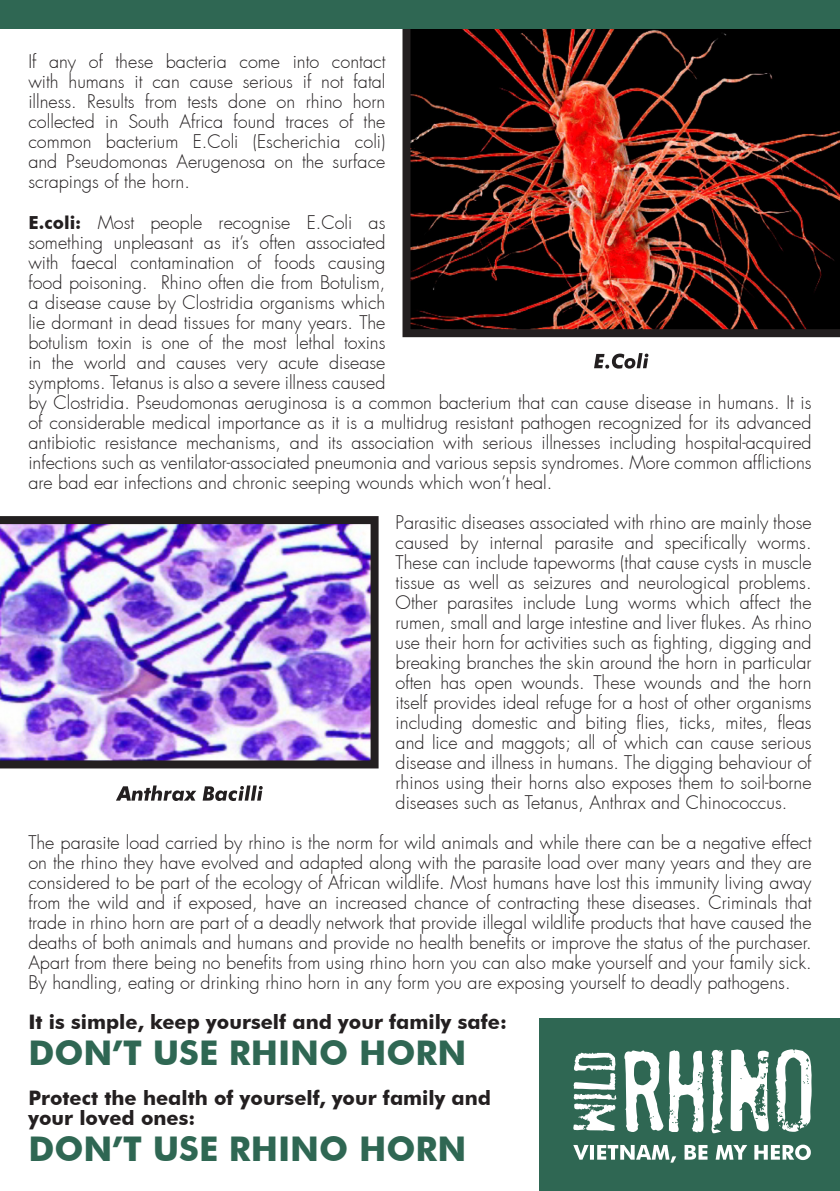
<style>
.page{position:relative;width:840px;height:1191px;background:#fff}
.page>*{position:absolute;margin:0;border:0;box-sizing:border-box;transform-origin:0 0}
.t1{font:700 34px "Futura BT";color:#2f6753}
.t2{font:700 20px "Futura BT";color:#231f20}
.t3{font:300 18px/20px "Futura";color:#231f20;text-align:justify}
.s1{font-family:"Futura BT";font-weight:700}
</style>
<div class="page">
<div style="left:539px;top:1018px;width:300px;height:173px;background:#2f6753"></div>
<img style="left:402px;top:28px;width:437px;height:309px">
<div style="left:0;top:0;width:839px;height:28px;background:#2f6753"></div>
<svg style="left:624px;top:1049px;width:187px;height:84px"></svg>
<svg style="left:573px;top:1052px;width:43px;height:79px"></svg>
<svg style="left:573px;top:1144px;width:237px;height:18px"></svg>
<img style="left:0;top:516px;width:378px;height:252px">
<svg style="left:116px;top:785px;width:146px;height:16px"></svg>
<svg style="left:594px;top:353px;width:54px;height:16px"></svg>
<p class="t3" style="left:28px;top:52px;width:358px">If any of these bacteria come into contact with humans it can cause serious if not fatal illness. Results from tests done on rhino horn collected in South Africa found traces of the common bacterium E.Coli (Escherichia coli) and Pseudomonas Aerugenosa on the surface scrapings of the horn.</p>
<p class="t3" style="left:28px;top:212px;width:784px;text-align:left"><span class="s1">E.coli:</span> Most people recognise E.Coli as<br>something unpleasant as it’s often associated<br>with faecal contamination of foods causing<br>food poisoning. Rhino often die from Botulism,<br>a disease cause by Clostridia organisms which<br>lie dormant in dead tissues for many years. The<br>botulism toxin is one of the most lethal toxins<br>in the world and causes very acute disease<br>symptoms. Tetanus is also a severe illness caused<br>by Clostridia. Pseudomonas aeruginosa is a common bacterium that can cause disease in humans. It is of considerable medical importance as it is a multidrug resistant pathogen recognized for its advanced antibiotic resistance mechanisms, and its association with serious illnesses including hospital-acquired infections such as ventilator-associated pneumonia and various sepsis syndromes. More common afflictions are bad ear infections and chronic seeping wounds which won’t heal.</p>
<p class="t3" style="left:395px;top:512px;width:417px">Parasitic diseases associated with rhino are mainly those caused by internal parasite and specifically worms.<br>These can include tapeworms (that cause cysts in muscle tissue as well as seizures and neurological problems.<br>Other parasites include Lung worms which affect the rumen, small and large intestine and liver flukes. As rhino use their horn for activities such as fighting, digging and breaking branches the skin around the horn in particular often has open wounds. These wounds and the horn itself provides ideal refuge for a host of other organisms including domestic and biting flies, ticks, mites, fleas and lice and maggots; all of which can cause serious disease and illness in humans. The digging behaviour of rhinos using their horns also exposes them to soil-borne diseases such as Tetanus, Anthrax and Chinococcus.</p>
<p class="t3" style="left:28px;top:832px;width:784px">The parasite load carried by rhino is the norm for wild animals and while there can be a negative effect on the rhino they have evolved and adapted along with the parasite load over many years and they are considered to be part of the ecology of African wildlife. Most humans have lost this immunity living away from the wild and if exposed, have an increased chance of contracting these diseases. Criminals that trade in rhino horn are part of a deadly network that provide illegal wildlife products that have caused the deaths of both animals and humans and provide no health benefits or improve the status of the purchaser.<br>Apart from there being no benefits from using rhino horn you can also make yourself and your family sick.<br>By handling, eating or drinking rhino horn in any form you are exposing yourself to deadly pathogens.</p>
<p class="t2" style="left:28px;top:1009px;width:479px">It is simple, keep yourself and your family safe:</p>
<p class="t1" style="left:28px;top:1032px;width:439px">DON’T USE RHINO HORN</p>
<p class="t2" style="left:28px;top:1085px;width:464px">Protect the health of yourself, your family and</p>
<p class="t2" style="left:28px;top:1105px;width:168px">your loved ones:</p>
<p class="t1" style="left:28px;top:1128px;width:439px">DON’T USE RHINO HORN</p>
</div>
